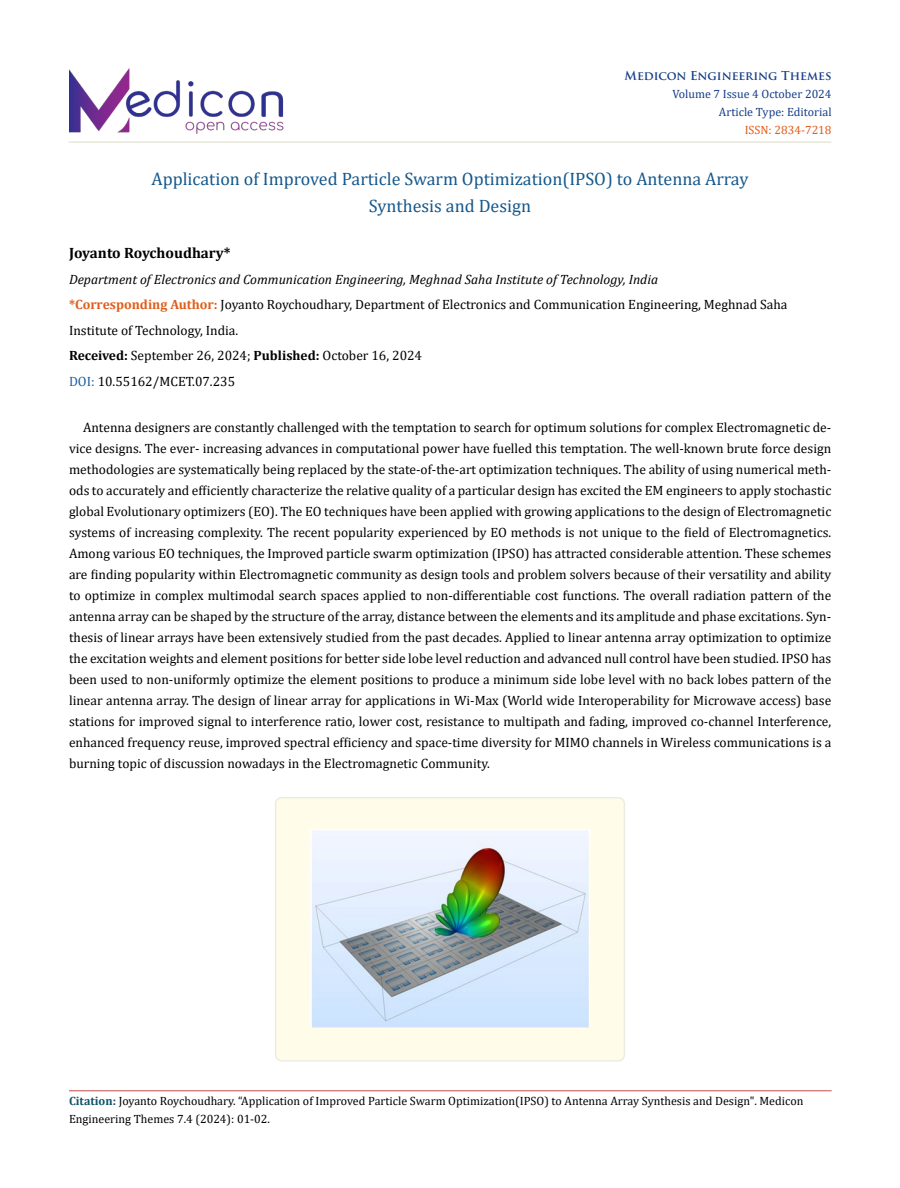
<style>
.page{position:relative;width:900px;height:1188px;background:#fff}
.page>*{position:absolute;margin:0;border:0;box-sizing:border-box;transform-origin:0 0}
.t1{font:18px/27px "Cambria";color:#15588c;text-align:center}
.t2{font:700 15px "Cambria";color:#000}
.t3{font:13.5px/21px "Cambria";color:#000}
.t4{font:12px/18px "Cambria";color:#000}
.t5{font:12px/18px "Cambria";color:#173e88;text-align:right}
.t6{font:700 12px "Trajan Pro";color:#173e88}
.t7{font:12px "Cambria";color:#e05d1a}
.s1{font-style:italic}
.s2{font-weight:700;color:#e05d1a}
.s3{font-weight:700}
.s4{color:#215e9e}
.s5{font-weight:700;color:#0e536a}
.s6{font-weight:700;color:#173e88}
</style>
<div class="page">
<img style="left:69px;top:68px;width:218px;height:74px">
<hr style="left:69px;top:1091px;width:763px;height:1px;background:#c0504d">
<hr style="left:69px;top:142px;width:762px;height:1px;background:#e0dfcd">
<div style="left:276px;top:798px;width:348px;height:263px;background:#fffde9;border-radius:6px"></div>
<div style="left:275px;top:797px;width:350px;height:265px;border:2px solid #eeece1;border-radius:6px"></div>
<img style="left:310px;top:830px;width:280px;height:197px">
<p class="t6" style="left:625px;top:68px;width:208px">Medicon Engineering Themes</p>
<p class="t5" style="left:672px;top:84px;width:161px">Volume 7 Issue 4 October 2024<br>Article Type: Editorial</p>
<p class="t7" style="left:745px;top:122px;width:88px">ISSN: 2834-7218</p>
<h1 class="t1" style="left:151px;top:166px;width:599px">Application of Improved Particle Swarm Optimization(IPSO) to Antenna Array<br>Synthesis and Design</h1>
<p class="t2" style="left:69px;top:243px;width:163px">Joyanto Roychoudhary*</p>
<p class="t3" style="left:69px;top:266px;width:720px;line-height:25.5px"><span class="s1">Department of Electronics and Communication Engineering, Meghnad Saha Institute of Technology, India<br></span><span class="s2">*Corresponding Author:</span> Joyanto Roychoudhary, Department of Electronics and Communication Engineering, Meghnad Saha Institute of Technology, India.<br><span class="s3">Received:</span> September 26, 2024; <span class="s3">Published:</span> October 16, 2024<br><span class="s4">DOI:</span> 10.55162/MCET.07.235</p>
<p class="t3" style="left:69px;top:417px;width:764px;text-align:justify;text-indent:14px">Antenna designers are constantly challenged with the temptation to search for optimum solutions for complex Electromagnetic de&shy;vice designs. The ever- increasing advances in computational power have fuelled this temptation. The well-known brute force design methodologies are systematically being replaced by the state-of-the-art optimization techniques. The ability of using numerical meth&shy;ods to accurately and efficiently characterize the relative quality of a particular design has excited the EM engineers to apply stochastic global Evolutionary optimizers (EO). The EO techniques have been applied with growing applications to the design of Electromagnetic systems of increasing complexity. The recent popularity experienced by EO methods is not unique to the field of Electromagnetics.<br>Among various EO techniques, the Improved particle swarm optimization (IPSO) has attracted considerable attention. These schemes are finding popularity within Electromagnetic community as design tools and problem solvers because of their versatility and ability to optimize in complex multimodal search spaces applied to non-differentiable cost functions. The overall radiation pattern of the antenna array can be shaped by the structure of the array, distance between the elements and its amplitude and phase excitations. Syn&shy;thesis of linear arrays have been extensively studied from the past decades. Applied to linear antenna array optimization to optimize the excitation weights and element positions for better side lobe level reduction and advanced null control have been studied. IPSO has been used to non-uniformly optimize the element positions to produce a minimum side lobe level with no back lobes pattern of the linear antenna array. The design of linear array for applications in Wi-Max (World wide Interoperability for Microwave access) base stations for improved signal to interference ratio, lower cost, resistance to multipath and fading, improved co-channel Interference, enhanced frequency reuse, improved spectral efficiency and space-time diversity for MIMO channels in Wireless communications is a burning topic of discussion nowadays in the Electromagnetic Community.</p>
<p class="t4" style="left:69px;top:1092px;width:736px"><span class="s5">Citation</span><span class="s6">:</span> Joyanto Roychoudhary. “Application of Improved Particle Swarm Optimization(IPSO) to Antenna Array Synthesis and Design". Medicon<br>Engineering Themes 7.4 (2024): 01-02.</p>
</div>
